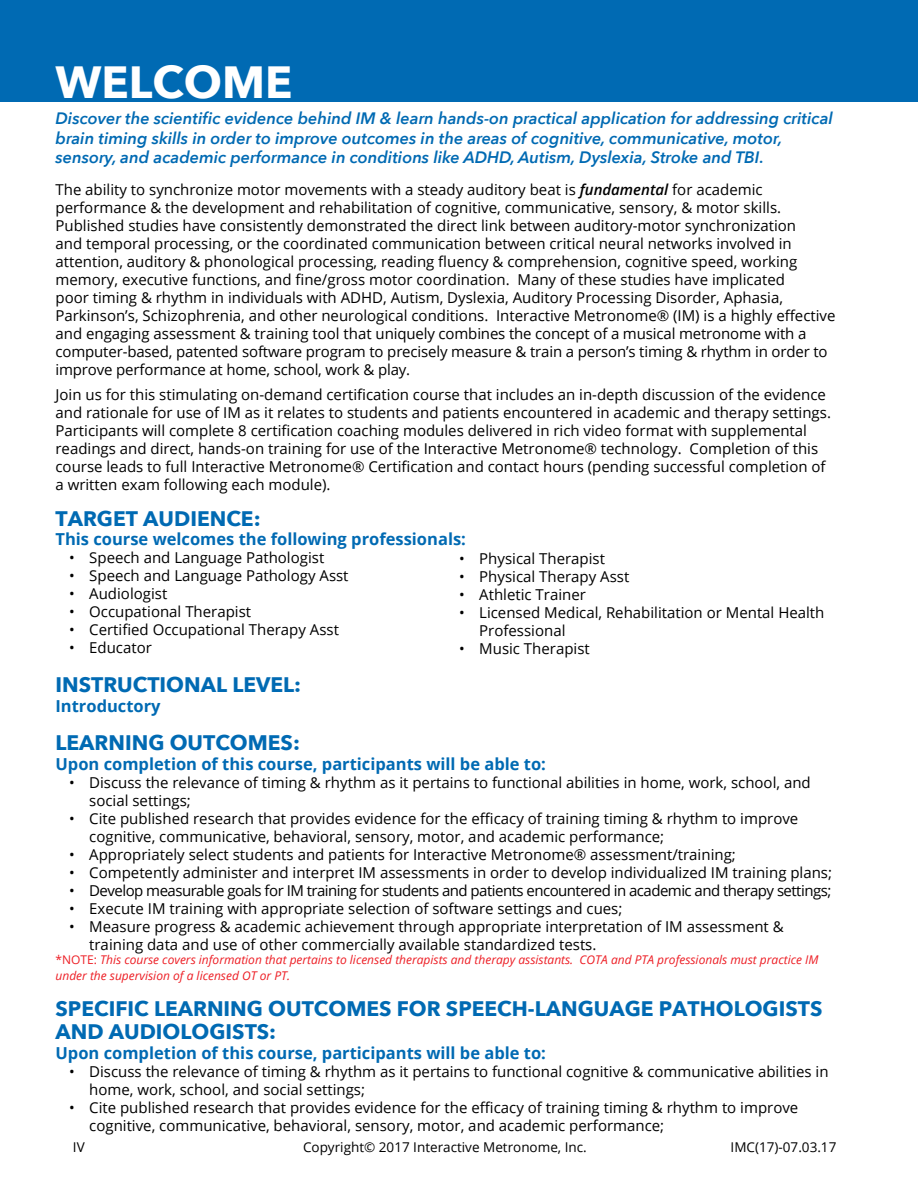
<style>
.page{position:relative;width:918px;height:1188px;background:#fff}
.page>*{position:absolute;margin:0;border:0;box-sizing:border-box;transform-origin:0 0}
.t1{font:700 45px "Avenir Next";color:#fff}
.t2{font:700 21px/22.5px "Avenir Next";color:#006ab3}
.t3{font:italic 600 16.5px/19.8px "Avenir Next";color:#006ab3}
.t4{font:700 16.5px "Open Sans";color:#006ab3}
.t5{font:15px/18px "Open Sans";color:#000}
.t6{font:15px "Open Sans";letter-spacing:-.035em;color:#000}
.t7{font:13.5px "Open Sans";color:#000}
.t8{font:italic 12px/15.9px "Open Sans";color:#ed1d24}
.s1{font-weight:600;font-style:italic}
.s2{font-style:normal}
</style>
<div class="page">
<div style="left:0;top:0;width:918px;height:101px;background:#006ab3"></div>
<h1 class="t1" style="left:56px;top:43px;width:239px">WELCOME</h1>
<p class="t3" style="left:56px;top:108px;width:779px">Discover the scientific evidence behind IM &amp; learn hands-on practical application for addressing critical brain timing skills in order to improve outcomes in the areas of cognitive, communicative, motor, sensory, and academic performance in conditions like ADHD, Autism, Dyslexia, Stroke and TBI.</p>
<p class="t5" style="left:56px;top:180px;width:781px">The ability to synchronize motor movements with a steady auditory beat is <span class="s1">fundamental</span> for academic performance &amp; the development and rehabilitation of cognitive, communicative, sensory, &amp; motor skills.<br>Published studies have consistently demonstrated the direct link between auditory-motor synchronization<br>and temporal processing, or the coordinated communication between critical neural networks involved in attention, auditory &amp; phonological processing, reading fluency &amp; comprehension, cognitive speed, working memory, executive functions, and fine/gross motor coordination. Many of these studies have implicated<br>poor timing &amp; rhythm in individuals with ADHD, Autism, Dyslexia, Auditory Processing Disorder, Aphasia, Parkinson’s, Schizophrenia, and other neurological conditions. Interactive Metronome® (IM) is a highly effective and engaging assessment &amp; training tool that uniquely combines the concept of a musical metronome with a computer-based, patented software program to precisely measure &amp; train a person’s timing &amp; rhythm in order to improve performance at home, school, work &amp; play.</p>
<p class="t5" style="left:56px;top:385px;width:777px">Join us for this stimulating on-demand certification course that includes an in-depth discussion of the evidence and rationale for use of IM as it relates to students and patients encountered in academic and therapy settings.<br>Participants will complete 8 certification coaching modules delivered in rich video format with supplemental readings and direct, hands-on training for use of the Interactive Metronome® technology. Completion of this course leads to full Interactive Metronome® Certification and contact hours (pending successful completion of a written exam following each module).</p>
<h2 class="t2" style="left:56px;top:507px;width:207px">TARGET AUDIENCE:</h2>
<p class="t4" style="left:56px;top:528px;width:412px">This course welcomes the following professionals:</p>
<p class="t5" style="left:69px;top:549px;width:257px">• Speech and Language Pathologist</p>
<p class="t5" style="left:69px;top:567px;width:281px">• Speech and Language Pathology Asst</p>
<p class="t5" style="left:69px;top:585px;width:100px">• Audiologist</p>
<p class="t5" style="left:69px;top:603px;width:184px">• Occupational Therapist</p>
<p class="t5" style="left:69px;top:621px;width:271px">• Certified Occupational Therapy Asst</p>
<p class="t5" style="left:69px;top:639px;width:84px">• Educator</p>
<h2 class="t2" style="left:56px;top:673px;width:247px">INSTRUCTIONAL LEVEL:</h2>
<p class="t4" style="left:56px;top:694px;width:107px">Introductory</p>
<h2 class="t2" style="left:56px;top:731px;width:246px">LEARNING OUTCOMES:</h2>
<p class="t4" style="left:56px;top:752px;width:492px">Upon completion of this course, participants will be able to:</p>
<p class="t5" style="left:89px;top:773px;width:723px;text-indent:-20px">• Discuss the relevance of timing &amp; rhythm as it pertains to functional abilities in home, work, school, and social settings;</p>
<p class="t5" style="left:89px;top:809px;width:711px;text-indent:-20px">• Cite published research that provides evidence for the efficacy of training timing &amp; rhythm to improve cognitive, communicative, behavioral, sensory, motor, and academic performance;</p>
<p class="t5" style="left:69px;top:845px;width:668px">• Appropriately select students and patients for Interactive Metronome® assessment/training;</p>
<p class="t5" style="left:69px;top:863px;width:765px">• Competently administer and interpret IM assessments in order to develop individualized IM training plans;</p>
<p class="t6" style="left:69px;top:880px;width:764px">• Develop measurable goals for IM training for students and patients encountered in academic and therapy settings;</p>
<p class="t5" style="left:69px;top:899px;width:555px">• Execute IM training with appropriate selection of software settings and cues;</p>
<p class="t5" style="left:89px;top:917px;width:696px;text-indent:-20px">• Measure progress &amp; academic achievement through appropriate interpretation of IM assessment &amp; training data and use of other commercially available standardized tests.</p>
<p class="t8" style="left:56px;top:952px;width:765px"><span class="s2">*NOTE:</span> This course covers information that pertains to licensed therapists and therapy assistants. COTA and PTA professionals must practice IM under the supervision of a licensed OT or PT.</p>
<h2 class="t2" style="left:56px;top:997px;width:769px">SPECIFIC LEARNING OUTCOMES FOR SPEECH-LANGUAGE PATHOLOGISTS<br>AND AUDIOLOGISTS:</h2>
<p class="t4" style="left:56px;top:1041px;width:492px">Upon completion of this course, participants will be able to:</p>
<p class="t5" style="left:89px;top:1062px;width:741px;text-indent:-20px">• Discuss the relevance of timing &amp; rhythm as it pertains to functional cognitive &amp; communicative abilities in home, work, school, and social settings;</p>
<p class="t5" style="left:89px;top:1098px;width:711px;text-indent:-20px">• Cite published research that provides evidence for the efficacy of training timing &amp; rhythm to improve cognitive, communicative, behavioral, sensory, motor, and academic performance;</p>
<p class="t5" style="left:459px;top:549px;width:147px">• Physical Therapist</p>
<p class="t5" style="left:459px;top:567px;width:172px">• Physical Therapy Asst</p>
<p class="t5" style="left:459px;top:585px;width:128px">• Athletic Trainer</p>
<p class="t5" style="left:479px;top:603px;width:347px;text-indent:-20px">• Licensed Medical, Rehabilitation or Mental Health<br>Professional</p>
<p class="t5" style="left:459px;top:639px;width:132px">• Music Therapist</p>
<p class="t7" style="left:73px;top:1138px;width:13px">IV</p>
<p class="t7" style="left:303px;top:1138px;width:285px">Copyright© 2017 Interactive Metronome, Inc.</p>
<p class="t7" style="left:731px;top:1138px;width:107px">IMC(17)-07.03.17</p>
</div>
